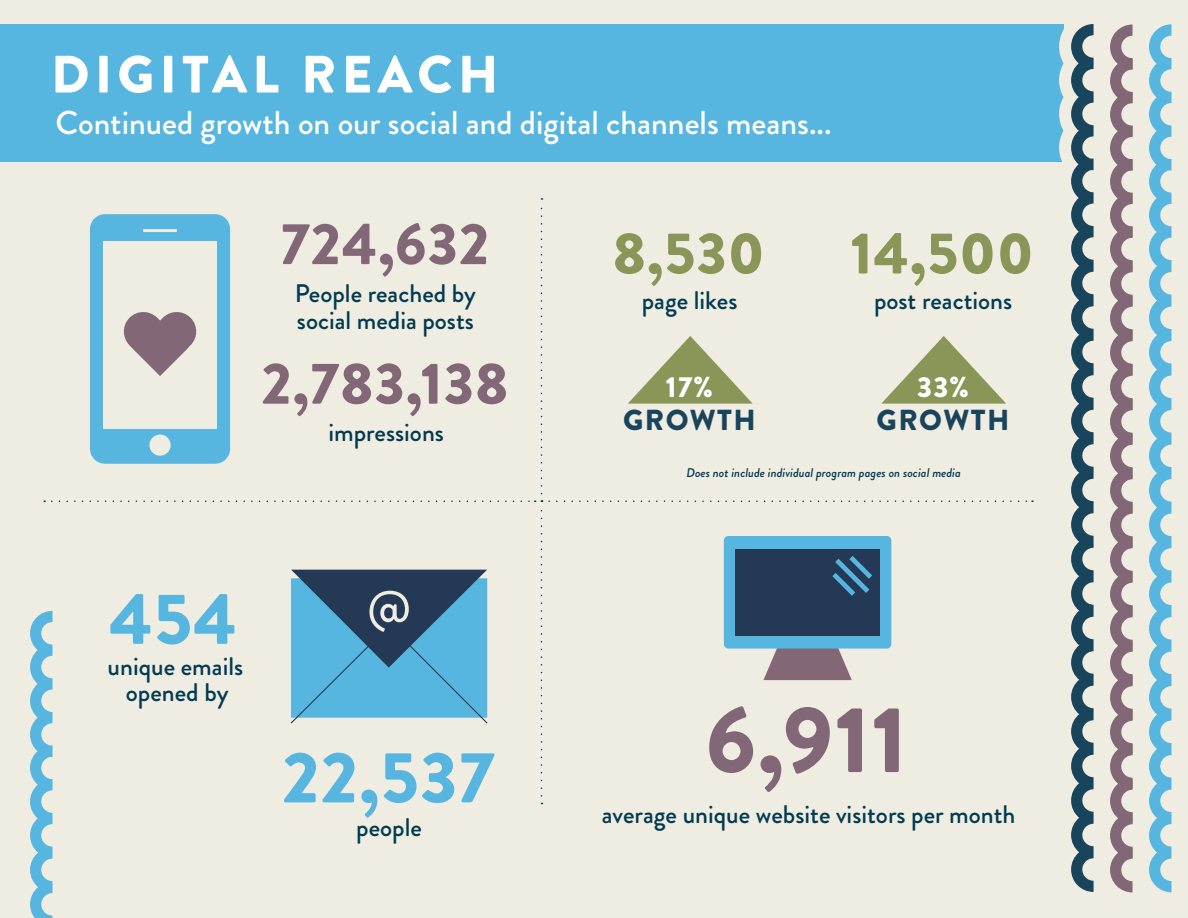
<style>
.page{position:relative;width:1188px;height:918px;background:#efece1}
.page>*{position:absolute;margin:0;border:0;box-sizing:border-box;transform-origin:0 0}
.t1{font:900 93.45px "Brandon Grotesque";color:#826776}
.t2{font:900 72px "Brandon Grotesque";letter-spacing:.02em;color:#57b6df}
.t3{font:900 58.5px "Brandon Grotesque";letter-spacing:.02em;color:#826776}
.t4{font:900 58.5px "Brandon Grotesque";letter-spacing:.02em;color:#7e8d48}
.t5{font:900 52.5px "Brandon Grotesque";letter-spacing:.1em;color:#fff}
.t6{font:500 33px "Brandon Grotesque";color:#fff}
.t7{font:900 28.95px "Brandon Grotesque";letter-spacing:.05em;color:#19455c}
.t8{font:900 28.95px "Brandon Grotesque";color:#fff}
.t9{font:500 25.35px/27px "Brandon Grotesque";color:#003b51}
.t10{font:italic 500 12.6px "Brandon Grotesque";color:#003b51}
</style>
<div class="page">
<div style="left:0;top:24px;width:1064px;height:137px;background:#57b6df"></div>
<svg style="left:628px;top:336px;width:125px;height:68px"></svg>
<svg style="left:881px;top:336px;width:125px;height:68px"></svg>
<svg style="left:1149px;top:24px;width:23px;height:869px"></svg>
<svg style="left:1059px;top:24px;width:74px;height:869px"></svg>
<svg style="left:549px;top:500px;width:484px;height:2px"></svg>
<svg style="left:541px;top:198px;width:1px;height:296px"></svg>
<div style="left:724px;top:536px;width:167px;height:113px;background:#57b6df;border-radius:5px"></div>
<div style="left:736px;top:549px;width:144px;height:87px;background:#243955"></div>
<svg style="left:763px;top:556px;width:114px;height:124px"></svg>
<svg style="left:90px;top:214px;width:141px;height:250px"></svg>
<svg style="left:30px;top:500px;width:512px;height:418px"></svg>
<h3 class="t5" style="left:51px;top:37px;width:449px">DIGITAL REACH</h3>
<h3 class="t6" style="left:56px;top:100px;width:778px">Continued growth on our social and digital channels means...</h3>
<h3 class="t3" style="left:281px;top:203px;width:210px">724,632</h3>
<p class="t9" style="left:295px;top:280px;width:183px">People reached by social media posts</p>
<h3 class="t3" style="left:262px;top:342px;width:248px">2,783,138</h3>
<p class="t9" style="left:328px;top:419px;width:117px">impressions</p>
<h2 class="t2" style="left:109px;top:568px;width:129px">454</h2>
<p class="t9" style="left:126px;top:679px;width:104px">opened by</p>
<p class="t9" style="left:108px;top:654px;width:137px">unique emails</p>
<h2 class="t2" style="left:282px;top:727px;width:213px">22,537</h2>
<p class="t9" style="left:356px;top:814px;width:67px">people</p>
<h3 class="t4" style="left:613px;top:212px;width:153px">8,530</h3>
<h3 class="t4" style="left:851px;top:212px;width:184px">14,500</h3>
<p class="t9" style="left:874px;top:287px;width:140px">post reactions</p>
<p class="t9" style="left:642px;top:287px;width:97px">page likes</p>
<p class="t8" style="left:666px;top:366px;width:49px">17%</p>
<p class="t7" style="left:623px;top:399px;width:134px">GROWTH</p>
<p class="t8" style="left:917px;top:366px;width:53px">33%</p>
<p class="t7" style="left:877px;top:399px;width:134px">GROWTH</p>
<p class="t10" style="left:686px;top:464px;width:276px">Does not include individual program pages on social media</p>
<h1 class="t1" style="left:706px;top:674px;width:203px">6,911</h1>
<p class="t9" style="left:602px;top:801px;width:415px">average unique website visitors per month</p>
</div>
